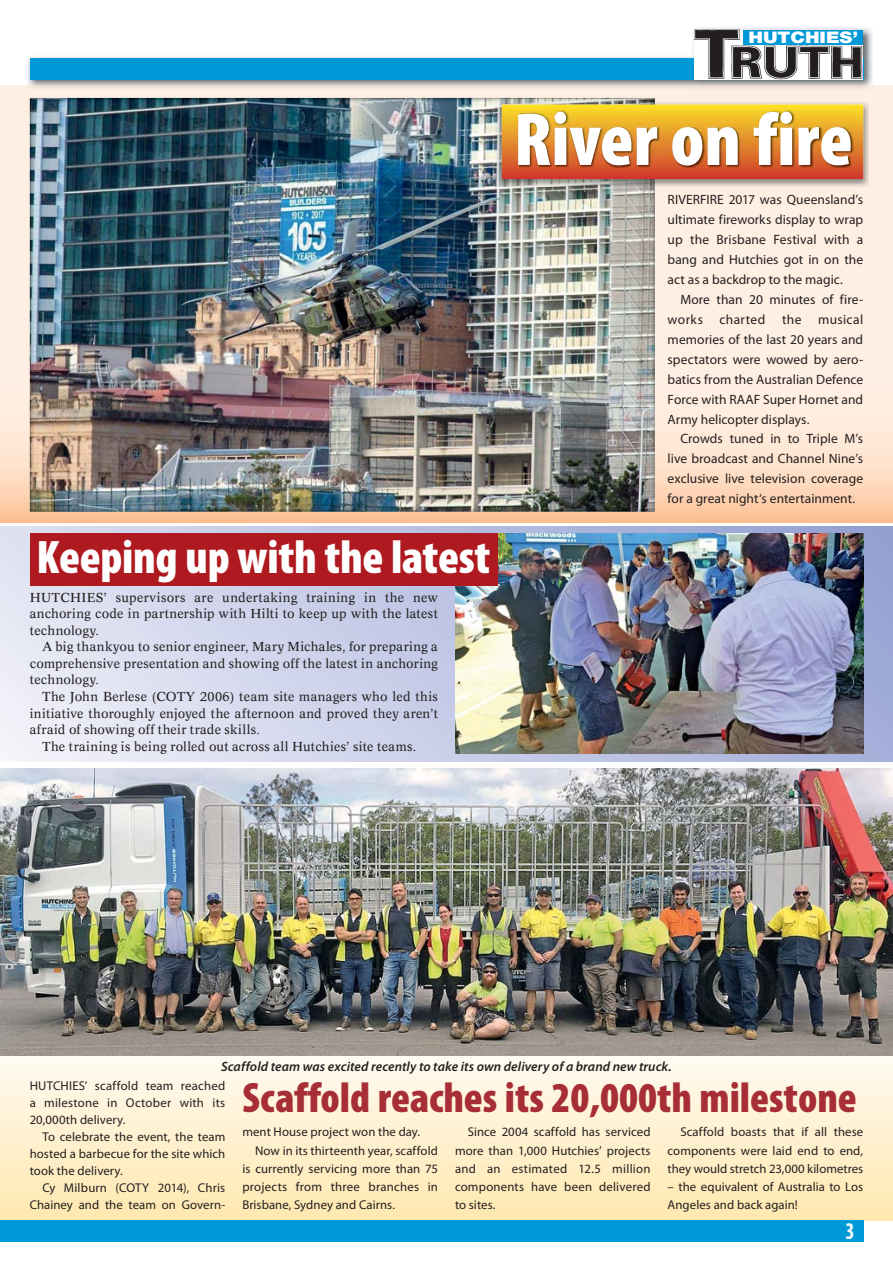
<style>
.page{position:relative;width:893px;height:1263px;background:#fff}
.page>*{position:absolute;margin:0;border:0;box-sizing:border-box;transform-origin:0 0}
.t1{font:900 condensed 75.75px "Myriad Pro";color:#fff}
.t2{font:900 condensed 47.25px "Myriad Pro";letter-spacing:-.005em;color:#fff}
.t3{font:900 condensed 42.75px "Myriad Pro";color:#a72e36}
.t4{font:700 condensed 24px "Myriad Pro";color:#f4f9fd;scale:.9 1}
.t5{font:900 15.9px "Helvetica Neue";color:#fff;scale:1.2 1}
.t6{font:13.5px/20px "Myriad Pro";color:#231f20;text-align:justify}
.t7{font:italic 600 13.5px "Myriad Pro";letter-spacing:.01em;color:#231f20}
.t8{font:12.75px/18.1px "Myriad Pro";letter-spacing:.01em;color:#231f20;text-align:justify}
.t9{font:12.75px/16.6px "Concorde";letter-spacing:.025em;color:#231f20;text-align:justify}
</style>
<div class="page">
<div style="left:0;top:1053px;width:893px;height:167px;background:linear-gradient(to bottom,#fffaf2,#ffe8af)"></div>
<div style="left:0;top:526px;width:893px;height:235px;background:linear-gradient(to right,#ebecf7,#99a5d4)"></div>
<div style="left:0;top:1220px;width:863px;height:22px;background:#0099d8"></div>
<img style="left:27px;top:27px;width:846px;height:58px">
<div style="left:30px;top:58px;width:833px;height:22px;background:#0099d8"></div>
<img style="left:694px;top:30px;width:169px;height:50px">
<div style="left:743px;top:30px;width:119px;height:14px;background:#0099d8"></div>
<img style="left:0;top:769px;width:893px;height:287px">
<svg style="left:0;top:85px;width:893px;height:438px;background:#fde6d5"></svg>
<img style="left:30px;top:98px;width:625px;height:414px">
<img style="left:494px;top:99px;width:375px;height:88px">
<svg style="left:502px;top:105px;width:361px;height:74px;background:#e17c29"></svg>
<img style="left:518px;top:111px;width:335px;height:57px">
<img style="left:455px;top:534px;width:408px;height:220px">
<div style="left:30px;top:534px;width:467px;height:52px;background:#ae1a1f"></div>
<p class="t5" style="left:748px;top:31px;width:93px">HUTCHIES’</p>
<h1 class="t1" style="left:514px;top:111px;width:340px">River on fire</h1>
<h2 class="t2" style="left:37px;top:539px;width:455px">Keeping up with the latest</h2>
<p class="t9" style="left:30px;top:590px;width:410px">HUTCHIES’ supervisors are undertaking training in the new anchoring code in partnership with Hilti to keep up with the latest technology.</p>
<p class="t9" style="left:30px;top:640px;width:410px;text-indent:13px">A big thankyou to senior engineer, Mary Michales, for preparing a comprehensive presentation and showing off the latest in anchoring technology.</p>
<p class="t9" style="left:42px;top:689px;width:397px">The John Berlese (COTY 2006) team site managers who led this</p>
<p class="t9" style="left:30px;top:706px;width:410px">initiative thoroughly enjoyed the afternoon and proved they aren’t</p>
<p class="t9" style="left:30px;top:722px;width:232px">afraid of showing off their trade skills.</p>
<p class="t9" style="left:42px;top:739px;width:375px">The training is being rolled out across all Hutchies’ site teams.</p>
<p class="t6" style="left:668px;top:191px;width:197px">RIVERFIRE 2017 was Queensland’s ultimate fireworks display to wrap up the Brisbane Festival with a bang and Hutchies got in on the act as a backdrop to the magic.</p>
<p class="t6" style="left:668px;top:291px;width:197px;text-indent:13px">More than 20 minutes of fire&shy;works charted the musical mem ories of the last 20 years and spectators were wowed by aero&shy;batics from the Australian Defence Force with RAAF Super Hornet and Army helicopter displays.</p>
<p class="t6" style="left:668px;top:430px;width:197px;text-indent:13px">Crowds tuned in to Triple M’s live broadcast and Channel Nine’s exclusive live television coverage for a great night‘s entertainment.</p>
<p class="t7" style="left:221px;top:1061px;width:452px">Scaffold team was excited recently to take its own delivery of a brand new truck.</p>
<h3 class="t3" style="left:242px;top:1082px;width:616px">Scaffold reaches its 20,000th milestone</h3>
<p class="t8" style="left:30px;top:1078px;width:197px;line-height:17.1px">HUTCHIES’ scaffold team reached a milestone in October with its 20,000th delivery.</p>
<p class="t8" style="left:30px;top:1129px;width:197px;line-height:17.1px;text-indent:13px">To celebrate the event, the team hosted a barbecue for the site which took the delivery.</p>
<p class="t8" style="left:30px;top:1180px;width:197px;line-height:17.1px;text-align:right">Cy Milburn (COTY 2014), Chris<br>Chainey and the team on Govern-</p>
<p class="t8" style="left:455px;top:1124px;width:197px;text-indent:13px">Since 2004 scaffold has serviced more than 1,000 Hutchies’ projects and an estimated 12.5 million components have been delivered to sites.</p>
<p class="t8" style="left:668px;top:1124px;width:197px;text-indent:13px">Scaffold boasts that if all these components were laid end to end, they would stretch 23,000 kilometres</p>
<p class="t8" style="left:242px;top:1124px;width:179px">ment House project won the day.</p>
<p class="t8" style="left:255px;top:1143px;width:184px">Now in its thirteenth year, scaffold</p>
<p class="t8" style="left:242px;top:1161px;width:197px">is currently servicing more than 75</p>
<p class="t8" style="left:242px;top:1179px;width:197px">projects from three branches in</p>
<p class="t8" style="left:242px;top:1197px;width:154px">Brisbane, Sydney and Cairns.</p>
<p class="t8" style="left:668px;top:1179px;width:197px">– the equivalent of Australia to Los<br>Angeles and back again!</p>
<h3 class="t4" style="left:845px;top:1222px;width:12px">3</h3>
</div>
